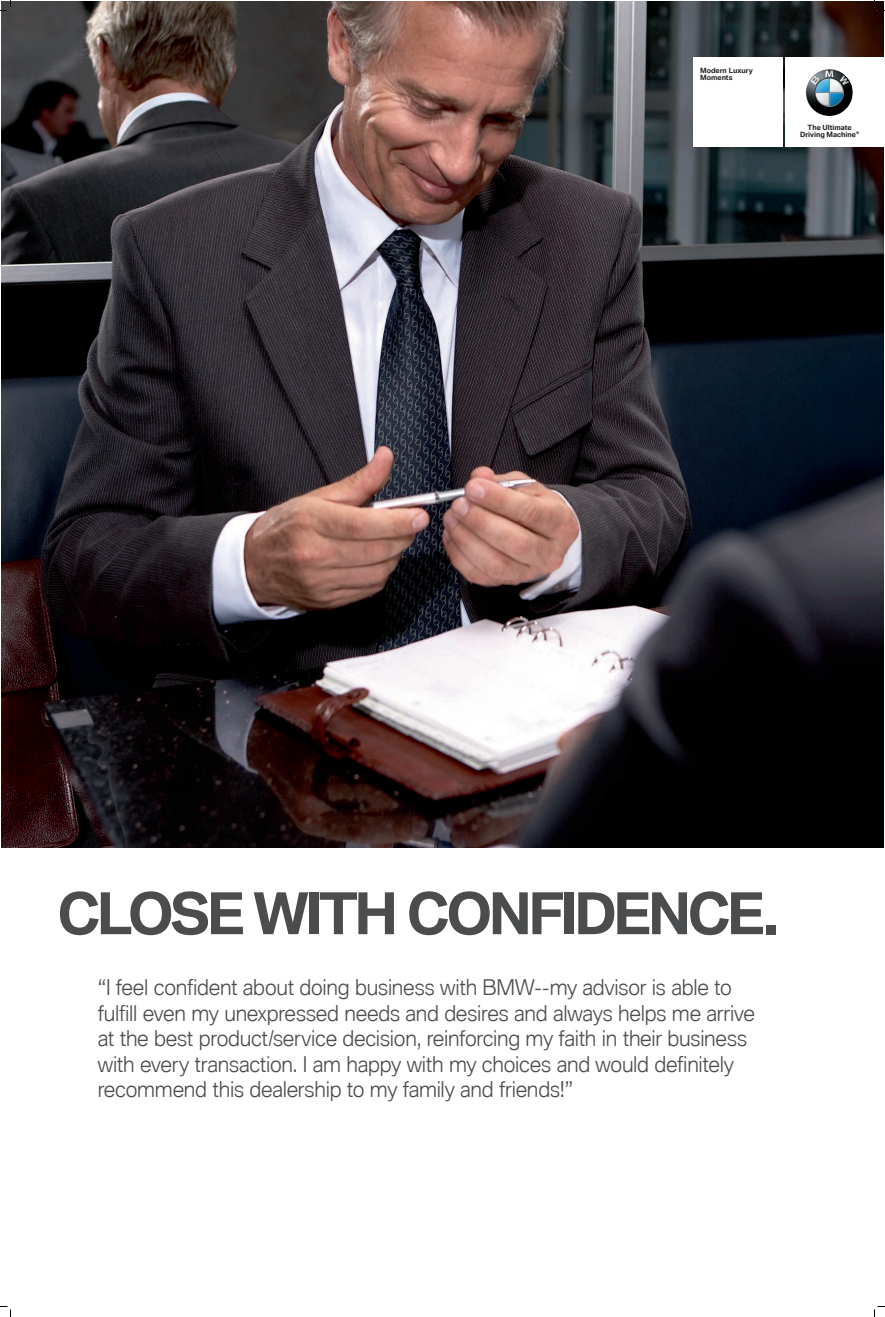
<style>
.page{position:relative;width:885px;height:1317px;background:#fff}
.page>*{position:absolute;margin:0;border:0;box-sizing:border-box;transform-origin:0 0}
.t1{font:700 55.5px "BMW Type Global Pro";letter-spacing:-.06em;color:#4b4c4d}
.t2{font:300 21px/25.5px "BMW Type Global Pro";letter-spacing:-.01em;color:#4b4c4d}
.t3{font:700 7px/7.7px "BMW Type Global Pro";color:#231f20}
.t4{font:700 6.95px/7.6px "BMW Type Global Pro";color:#231f20;text-align:center}
.t5{font:700 3.5px "BMW Type Global Pro";color:#231f20}
</style>
<div class="page">
<img style="left:2px;top:2px;width:882px;height:846px">
<div style="left:693px;top:57px;width:90px;height:90px;background:#fff"></div>
<div style="left:785px;top:57px;width:99px;height:90px;background:#fff"></div>
<img style="left:806px;top:69px;width:47px;height:47px">
<svg style="left:0;top:0;width:11px;height:11px"></svg>
<svg style="left:0;top:1306px;width:11px;height:11px"></svg>
<svg style="left:874px;top:0;width:11px;height:11px"></svg>
<svg style="left:874px;top:1306px;width:11px;height:11px"></svg>
<p class="t3" style="left:700px;top:66px;width:54px">Modern Luxury<br>Moments</p>
<p class="t4" style="left:800px;top:124px;width:57px">The Ultimate<br>Driving Machine</p>
<p class="t5" style="left:856px;top:131px;width:5px">®</p>
<p class="t1" style="left:57px;top:883px;width:724px">CLOSE WITH CONFIDENCE.</p>
<p class="t2" style="left:98px;top:976px;width:659px">“I feel confident about doing business with BMW--my advisor is able to fulfill even my unexpressed needs and desires and always helps me arrive at the best product/service decision, reinforcing my faith in their business with every transaction. I am happy with my choices and would definitely recommend this dealership to my family and friends!”</p>
</div>
